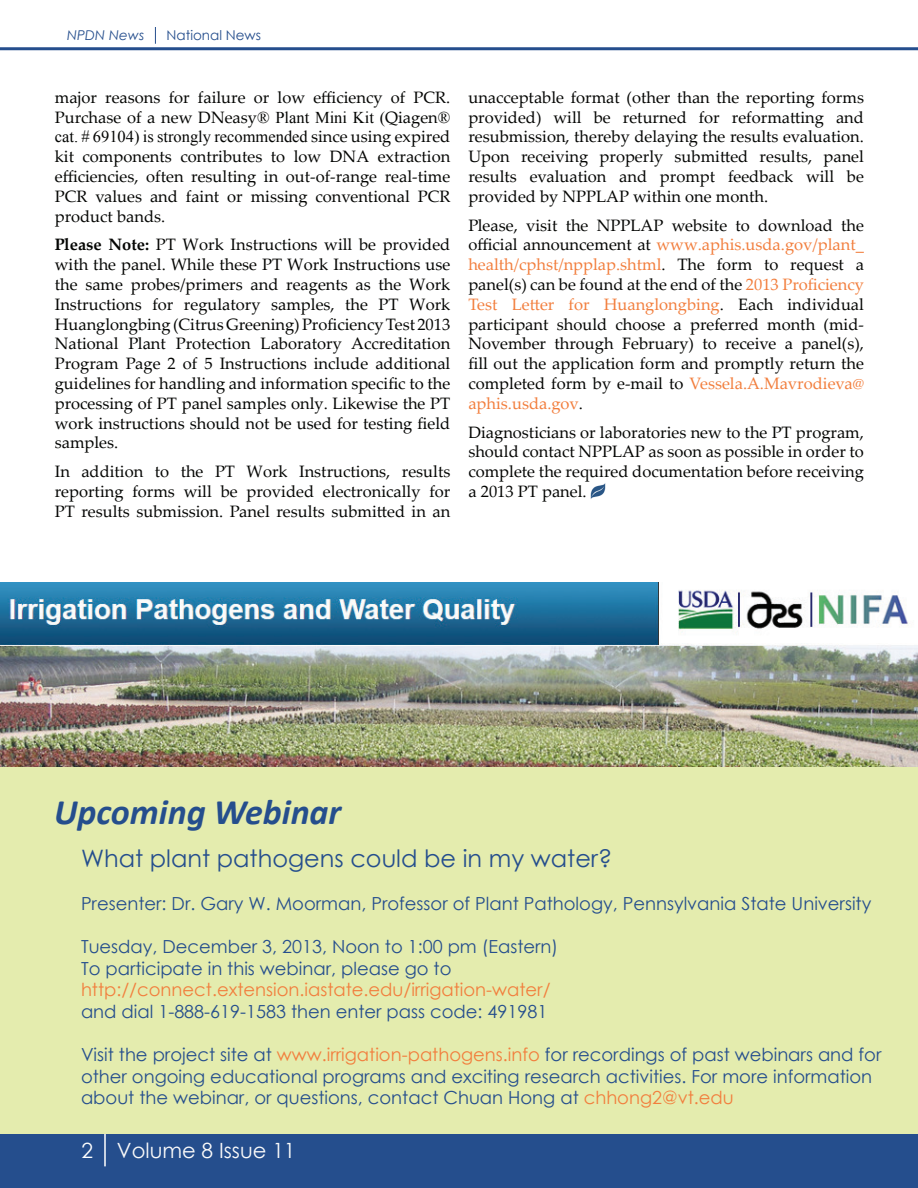
<style>
.page{position:relative;width:918px;height:1188px;background:#fff}
.page>*{position:absolute;margin:0;border:0;box-sizing:border-box;transform-origin:0 0}
.t1{font:italic 700 36px "Calibri";color:#254e8d}
.t2{font:24px "Century Gothic";color:#254e8d}
.t3{font:21px "Century Gothic";color:#fafafa}
.t4{font:18px/21.6px "Century Gothic";color:#254e8d}
.t5{font:18px "Century Gothic";color:#f27e3d}
.t6{font:16.5px/19.8px "Palatino Linotype";color:#040503;text-align:justify}
.t7{font:16.5px "Times New Roman";color:#040503}
.t8{font:13.5px "Century Gothic";color:#254e8d}
.t9{font:italic 13.5px "Century Gothic";color:#254e8d}
.s1{font-family:"Times New Roman"}
.s2{font-family:"Palatino Linotype"}
.s3{font-weight:700}
.s4{color:#f27e3d}
.s5{color:#fff}
</style>
<div class="page">
<div style="left:0;top:1134px;width:918px;height:54px;background:#254e8d"></div>
<svg style="left:155px;top:27px;width:1px;height:17px"></svg>
<hr style="left:104px;top:1134px;width:2px;height:32px;background:#fff">
<hr style="left:0;top:47px;width:918px;height:3px;background:#254e8d">
<img style="left:591px;top:483px;width:14px;height:16px">
<img style="left:0;top:582px;width:918px;height:186px">
<div style="left:0;top:768px;width:918px;height:366px;background:#e4ecae"></div>
<p class="t9" style="left:67px;top:26px;width:78px">NPDN News</p>
<p class="t8" style="left:167px;top:26px;width:96px">National News</p>
<p class="t6" style="left:55px;top:87px;width:397px">major reasons for failure or low efficiency of PCR.<br>Purchase of a new DNeasy<span class="s1">® Plant Mini Kit (</span>Qiagen<span class="s1">®</span></p>
<p class="t7" style="left:55px;top:126px;width:397px">cat. # 69104) is strongly recommended <span class="s2">since using expired</span></p>
<p class="t6" style="left:55px;top:146px;width:397px">kit components contributes to low DNA extraction efficiencies, often resulting in out-of-range real-time PCR values and faint or missing conventional PCR product bands.</p>
<p class="t6" style="left:55px;top:234px;width:397px"><span class="s3">Please Note:</span> PT Work Instructions will be provided with the panel. While these PT Work Instructions use the same probes/primers and reagents as the Work Instructions for regulatory samples, the PT Work Huanglongbing (Citrus Greening) Proficiency Test 2013<br>National Plant Protection Laboratory Accreditation Program Page 2 of 5 Instructions include additional guidelines for handling and information specific to the processing of PT panel samples only. Likewise the PT work instructions should not be used for testing field samples.</p>
<p class="t6" style="left:55px;top:461px;width:397px">In addition to the PT Work Instructions, results reporting forms will be provided electronically for PT results submission. Panel results submitted in an</p>
<p class="t6" style="left:468px;top:87px;width:397px">unacceptable format (other than the reporting forms provided) will be returned for reformatting and resubmission, thereby delaying the results evaluation.<br>Upon receiving properly submitted results, panel results evaluation and prompt feedback will be provided by NPPLAP within one month.</p>
<p class="t6" style="left:468px;top:214px;width:397px">Please, visit the NPPLAP website to download the official announcement at <span class="s4">www.aphis.usda.gov/plant_ health/cphst/npplap.shtml</span>. The form to request a panel(s) can be found at the end of the <span class="s4">2013 Proficiency Test Letter for Huanglongbing</span>. Each individual participant should choose a preferred month (mid-November through February) to receive a panel(s), fill out the application form and promptly return the completed form by e-mail to <span class="s4">Vessela.A.Mavrodieva@ aphis.usda.gov</span>.</p>
<p class="t6" style="left:468px;top:421px;width:397px">Diagnosticians or laboratories new to the PT program, should contact NPPLAP as soon as possible in order to complete the required documentation before receiving a 2013 PT panel.</p>
<h1 class="t1" style="left:54px;top:790px;width:289px">Upcoming Webinar</h1>
<h2 class="t2" style="left:81px;top:841px;width:533px">What plant pathogens could be in my water?</h2>
<p class="t4" style="left:81px;top:892px;width:792px">Presenter: Dr. Gary W. Moorman, Professor of Plant Pathology, Pennsylvania State University</p>
<p class="t4" style="left:81px;top:936px;width:479px">Tuesday, December 3, 2013, Noon to 1:00 pm (Eastern)<br>To participate in this webinar, please go to</p>
<p class="t5" style="left:81px;top:977px;width:471px">http://connect.extension.iastate.edu/irrigation-water/</p>
<p class="t4" style="left:81px;top:1000px;width:468px">and dial 1-888-619-1583 then enter pass code: 491981</p>
<p class="t4" style="left:81px;top:1044px;width:802px">Visit the project site at <span class="s4">www.irrigation-pathogens.info</span> for recordings of past webinars and for other ongoing educational programs and exciting research activities. For more information about the webinar, or questions, contact Chuan Hong at <span class="s4">chhong2@vt.edu</span></p>
<p class="t3" style="left:81px;top:1136px;width:216px"><span class="s5">2</span> Volume 8 Issue 11</p>
</div>
